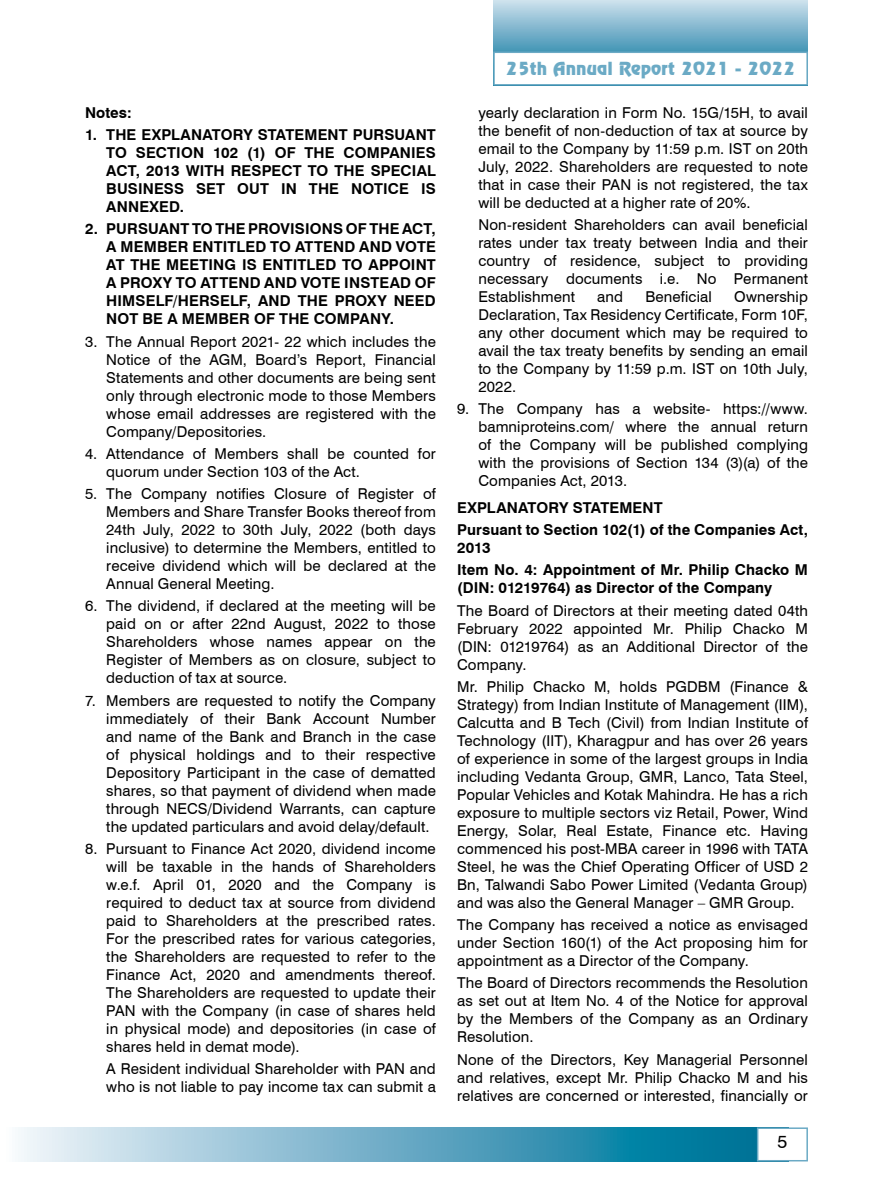
<style>
.page{position:relative;width:893px;height:1191px;background:#fff}
.page>*{position:absolute;margin:0;border:0;box-sizing:border-box;transform-origin:0 0}
.t1{font:18px "Revue BT";color:#6baac5}
.t2{font:18px "Swiss 721 BT";color:#000}
.t3{font:15px/18px "Swiss 721 BT";letter-spacing:.01em;color:#000;text-align:justify}
.t4{font:700 15px/18px "Swiss 721 BT";letter-spacing:.01em;color:#000;text-align:justify}
</style>
<div class="page">
<svg style="left:18px;top:1127px;width:739px;height:34px;background:#6caec7"></svg>
<svg style="left:493px;top:0;width:315px;height:52px;background:#88bad1"></svg>
<div style="left:757px;top:1127px;width:51px;height:34px;background:#fff;border:2px solid #6baac5"></div>
<div style="left:493px;top:52px;width:315px;height:34px;background:#fff;border:2px solid #6baac5"></div>
<p class="t4" style="left:85px;top:103px;width:48px">Notes:</p>
<p class="t4" style="left:106px;top:125px;width:331px;text-indent:-21px">1. THE EXPLANATORY STATEMENT PURSUANT TO SECTION 102 (1) OF THE COMPANIES ACT, 2013 WITH RESPECT TO THE SPECIAL BUSINESS SET OUT IN THE NOTICE IS ANNEXED.</p>
<p class="t4" style="left:106px;top:220px;width:331px;text-indent:-21px">2. PURSUANT TO THE PROVISIONS OF THE ACT, A MEMBER ENTITLED TO ATTEND AND VOTE AT THE MEETING IS ENTITLED TO APPOINT A PROXY TO ATTEND AND VOTE INSTEAD OF HIMSELF/HERSELF, AND THE PROXY NEED NOT BE A MEMBER OF THE COMPANY.</p>
<p class="t3" style="left:106px;top:332px;width:331px;text-indent:-21px">3. The Annual Report 2021- 22 which includes the Notice of the AGM, Board’s Report, Financial Statements and other documents are being sent only through electronic mode to those Members whose email addresses are registered with the Company/Depositories.</p>
<p class="t3" style="left:106px;top:444px;width:331px;text-indent:-21px">4. Attendance of Members shall be counted for quorum under Section 103 of the Act.</p>
<p class="t3" style="left:106px;top:484px;width:331px;text-indent:-21px">5. The Company notifies Closure of Register of Members and Share Transfer Books thereof from 24th July, 2022 to 30th July, 2022 (both days inclusive) to determine the Members, entitled to receive dividend which will be declared at the Annual General Meeting.</p>
<p class="t3" style="left:106px;top:597px;width:331px;text-indent:-21px">6. The dividend, if declared at the meeting will be paid on or after 22nd August, 2022 to those Shareholders whose names appear on the Register of Members as on closure, subject to deduction of tax at source.</p>
<p class="t3" style="left:106px;top:691px;width:331px;text-indent:-21px">7. Members are requested to notify the Company immediately of their Bank Account Number and name of the Bank and Branch in the case of physical holdings and to their respective Depository Participant in the case of dematted shares, so that payment of dividend when made through NECS/Dividend Warrants, can capture the updated particulars and avoid delay/default.</p>
<p class="t3" style="left:106px;top:839px;width:331px;text-indent:-21px">8. Pursuant to Finance Act 2020, dividend income will be taxable in the hands of Shareholders w.e.f. April 01, 2020 and the Company is required to deduct tax at source from dividend paid to Shareholders at the prescribed rates.<br>For the prescribed rates for various categories, the Shareholders are requested to refer to the Finance Act, 2020 and amendments thereof.<br>The Shareholders are requested to update their PAN with the Company (in case of shares held in physical mode) and depositories (in case of shares held in demat mode).</p>
<p class="t3" style="left:106px;top:1059px;width:331px">A Resident individual Shareholder with PAN and who is not liable to pay income tax can submit a</p>
<p class="t1" style="left:506px;top:57px;width:291px">25th Annual Report 2021 - 2022</p>
<p class="t3" style="left:478px;top:103px;width:331px">yearly declaration in Form No. 15G/15H, to avail the benefit of non-deduction of tax at source by email to the Company by 11:59 p.m. IST on 20th July, 2022. Shareholders are requested to note that in case their PAN is not registered, the tax will be deducted at a higher rate of 20%.</p>
<p class="t3" style="left:478px;top:215px;width:331px">Non-resident Shareholders can avail beneficial rates under tax treaty between India and their country of residence, subject to providing necessary documents i.e. No Permanent Establishment</p>
<p class="t3" style="left:478px;top:287px;width:331px;text-indent:256px">Ownership Declaration, Tax Residency Certificate, Form 10F, any other document which may be required to avail the tax treaty benefits by sending an email to the Company by 11:59 p.m. IST on 10th July, 2022.</p>
<p class="t3" style="left:478px;top:400px;width:331px;text-indent:-21px">9. The Company has a website- https://www. bamniproteins.com/ where the annual return of the Company will be published complying with the provisions of Section 134 (3)(a) of the Companies Act, 2013.</p>
<p class="t4" style="left:457px;top:496px;width:352px;line-height:22.2px">EXPLANATORY STATEMENT<br>Pursuant to Section 102(1) of the Companies Act,</p>
<p class="t4" style="left:457px;top:536px;width:352px;line-height:22.2px">2013<br>Item No. 4: Appointment of Mr. Philip Chacko M</p>
<p class="t4" style="left:457px;top:579px;width:317px">(DIN: 01219764) as Director of the Company</p>
<p class="t3" style="left:457px;top:601px;width:352px">The Board of Directors at their meeting dated 04th February 2022 appointed Mr. Philip Chacko M (DIN: 01219764) as an Additional Director of the Company.</p>
<p class="t3" style="left:457px;top:677px;width:352px">Mr. Philip Chacko M, holds PGDBM (Finance &amp; Strategy) from Indian Institute of Management (IIM), Calcutta and B Tech (Civil) from Indian Institute of Technology (IIT), Kharagpur and has over 26 years of experience in some of the largest groups in India including Vedanta Group, GMR, Lanco, Tata Steel, Popular Vehicles and Kotak Mahindra. He has a rich exposure to multiple sectors viz Retail, Power, Wind Energy, Solar, Real Estate, Finance etc. Having commenced his post-MBA career in 1996 with TATA Steel, he was the Chief Operating Officer of USD 2<br>Bn, Talwandi Sabo Power Limited (Vedanta Group) and was also the General Manager – GMR Group.</p>
<p class="t3" style="left:457px;top:915px;width:352px">The Company has received a notice as envisaged under Section 160(1) of the Act proposing him for appointment as a Director of the Company.</p>
<p class="t3" style="left:457px;top:974px;width:352px">The Board of Directors recommends the Resolution as set out at Item No. 4 of the Notice for approval by the Members of the Company as an Ordinary Resolution.</p>
<p class="t3" style="left:457px;top:1050px;width:352px">None of the Directors, Key Managerial Personnel and relatives, except Mr. Philip Chacko M and his relatives are concerned or interested, financially or</p>
<p class="t3" style="left:597px;top:287px;width:27px">and</p>
<p class="t3" style="left:645px;top:287px;width:68px">Beneficial</p>
<p class="t2" style="left:777px;top:1131px;width:11px">5</p>
</div>
